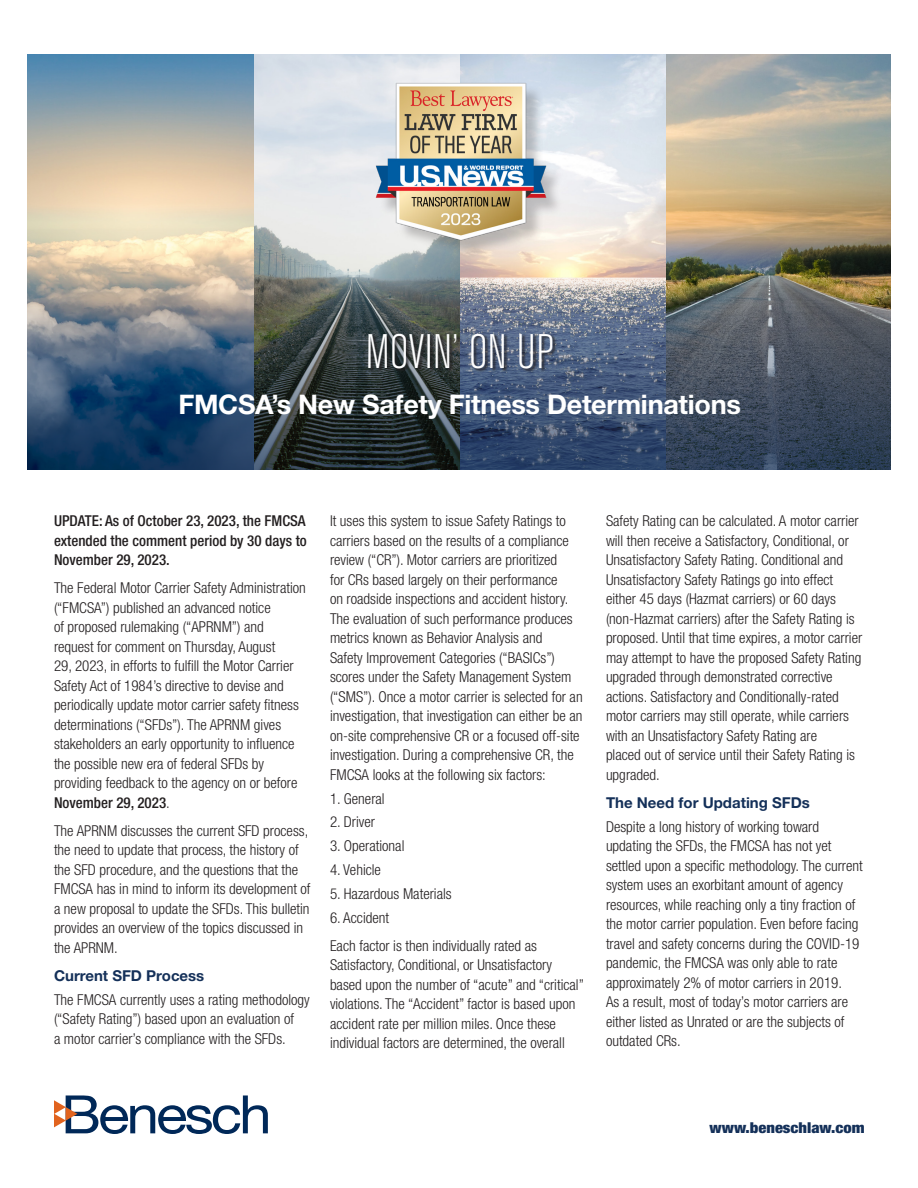
<style>
.page{position:relative;width:918px;height:1188px;background:#fff}
.page>*{position:absolute;margin:0;border:0;box-sizing:border-box;transform-origin:0 0}
.t1{font:300 condensed 48px "Akzidenz Grotesk BE";color:#fff}
.t2{font:700 27px "Helvetica Neue";letter-spacing:-.01em;color:#fff}
.Text_10_13_HNLightCo{font:300 condensed 15px/19.5px "Helvetica Neue";color:#231f20}
.Text_10_13_HNLightCo-2{font:500 condensed 15px/19.5px "Helvetica Neue";color:#231f20;text-align:justify}
.Subheads{font:700 15px "Helvetica Neue";color:#143059}
.t3{font:900 condensed 15px "Helvetica Neue";color:#143059;scale:1.1 1}
.s1{font-weight:500}
</style>
<div class="page">
<img style="left:27px;top:54px;width:864px;height:222px">
<div style="left:379px;top:85px;width:184px;height:173px;background:#231f20;opacity:.25"></div>
<img style="left:372px;top:80px;width:176px;height:163px">
<svg style="left:54px;top:1095px;width:214px;height:39px"></svg>
<img style="left:27px;top:276px;width:864px;height:194px">
<div style="left:368px;top:333px;width:189px;height:39px;background:#231f20;opacity:.81"></div>
<p class="t1" style="left:366px;top:325px;width:190px">MOVIN’ ON UP</p>
<p class="t2" style="left:178px;top:388px;width:564px">FMCSA’s New Safety Fitness Determinations</p>
<p class="Text_10_13_HNLightCo-2" style="left:54px;top:511px;width:254px">UPDATE: As of October 23, 2023, the FMCSA extended the comment period by 30 days to November 29, 2023.</p>
<p class="Text_10_13_HNLightCo" style="left:54px;top:578px;width:253px">The Federal Motor Carrier Safety Administration (“FMCSA”) published an advanced notice<br>of proposed rulemaking (“APRNM”) and request for comment on Thursday, August<br>29, 2023, in efforts to fulfill the Motor Carrier Safety Act of 1984’s directive to devise and periodically update motor carrier safety fitness determinations (“SFDs”). The APRNM gives stakeholders an early opportunity to influence the possible new era of federal SFDs by providing feedback to the agency on or before <span class="s1">November 29, 2023</span>.</p>
<p class="Text_10_13_HNLightCo" style="left:54px;top:821px;width:258px">The APRNM discusses the current SFD process, the need to update that process, the history of the SFD procedure, and the questions that the FMCSA has in mind to inform its development of a new proposal to update the SFDs. This bulletin provides an overview of the topics discussed in the APRNM.</p>
<p class="Subheads" style="left:54px;top:966px;width:152px">Current SFD Process</p>
<p class="Text_10_13_HNLightCo" style="left:54px;top:990px;width:257px">The FMCSA currently uses a rating methodology (“Safety Rating”) based upon an evaluation of<br>a motor carrier’s compliance with the SFDs.</p>
<p class="Text_10_13_HNLightCo" style="left:330px;top:511px;width:254px">It uses this system to issue Safety Ratings to carriers based on the results of a compliance review (“CR”). Motor carriers are prioritized<br>for CRs based largely on their performance<br>on roadside inspections and accident history.<br>The evaluation of such performance produces metrics known as Behavior Analysis and<br>Safety Improvement Categories (“BASICs”) scores under the Safety Management System (“SMS”). Once a motor carrier is selected for an investigation, that investigation can either be an on-site comprehensive CR or a focused off-site investigation. During a comprehensive CR, the FMCSA looks at the following six factors:</p>
<p class="Text_10_13_HNLightCo" style="left:330px;top:788px;width:56px">1. General</p>
<p class="Text_10_13_HNLightCo" style="left:330px;top:812px;width:46px">2. Driver</p>
<p class="Text_10_13_HNLightCo" style="left:330px;top:836px;width:76px">3. Operational</p>
<p class="Text_10_13_HNLightCo" style="left:330px;top:860px;width:53px">4. Vehicle</p>
<p class="Text_10_13_HNLightCo" style="left:330px;top:884px;width:123px">5. Hazardous Materials</p>
<p class="Text_10_13_HNLightCo" style="left:330px;top:907px;width:61px">6. Accident</p>
<p class="Text_10_13_HNLightCo" style="left:330px;top:936px;width:255px">Each factor is then individually rated as Satisfactory, Conditional, or Unsatisfactory based upon the number of “acute” and “critical” violations. The “Accident” factor is based upon accident rate per million miles. Once these individual factors are determined, the overall</p>
<p class="Text_10_13_HNLightCo" style="left:606px;top:511px;width:258px">Safety Rating can be calculated. A motor carrier will then receive a Satisfactory, Conditional, or Unsatisfactory Safety Rating. Conditional and Unsatisfactory Safety Ratings go into effect either 45 days (Hazmat carriers) or 60 days (non-Hazmat carriers) after the Safety Rating is proposed. Until that time expires, a motor carrier may attempt to have the proposed Safety Rating upgraded through demonstrated corrective actions. Satisfactory and Conditionally-rated motor carriers may still operate, while carriers with an Unsatisfactory Safety Rating are<br>placed out of service until their Safety Rating is upgraded.</p>
<p class="Subheads" style="left:606px;top:793px;width:205px">The Need for Updating SFDs</p>
<p class="Text_10_13_HNLightCo" style="left:606px;top:816px;width:258px">Despite a long history of working toward updating the SFDs, the FMCSA has not yet settled upon a specific methodology. The current system uses an exorbitant amount of agency resources, while reaching only a tiny fraction of the motor carrier population. Even before facing travel and safety concerns during the COVID-19 pandemic, the FMCSA was only able to rate approximately 2% of motor carriers in 2019.<br>As a result, most of today’s motor carriers are either listed as Unrated or are the subjects of outdated CRs.</p>
<p class="t3" style="left:710px;top:1118px;width:142px">www.beneschlaw.com</p>
</div>
